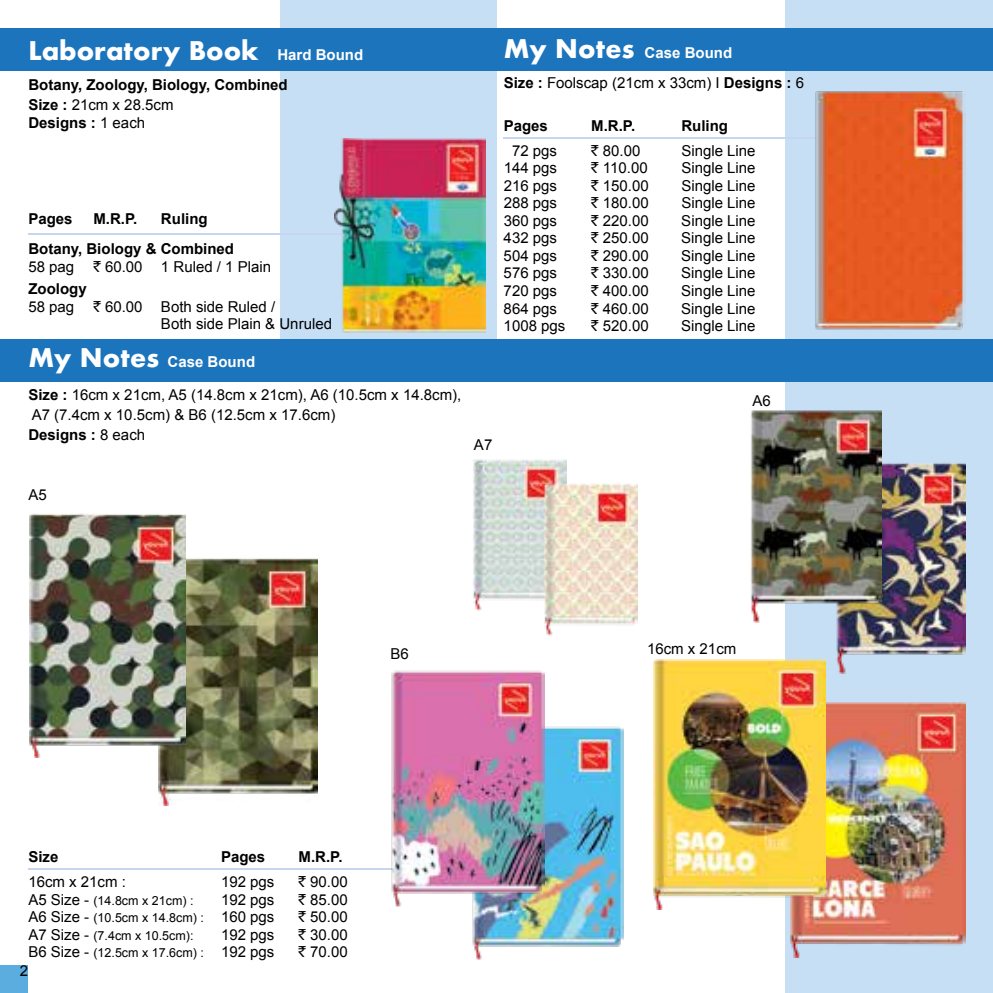
<style>
.page{position:relative;width:993px;height:993px;background:#fff}
.page>*{position:absolute;margin:0;border:0;box-sizing:border-box;transform-origin:0 0}
.t1{font:700 25px "Futura";color:#fff}
.t2{font:15px/17.5px "Arial";color:#000}
.t3{font:700 15px/20px "Arial";color:#000}
.t4{font:12.5px "Arial";color:#000}
.s1{font-family:"Arial";font-size:15px}
.s2{font-weight:400}
.s3{font-family:"Rupee Foradian"}
.s4{font-family:"Futura";font-weight:700;font-size:25px;color:#fff}
.s5{font-weight:700;color:#fff}
.s6{font-weight:700}
.s7{font-size:15px}
</style>
<div class="page">
<div style="left:280px;top:0;width:216px;height:351px;background:#c7dff4"></div>
<div style="left:785px;top:0;width:207px;height:992px;background:#c7dff4"></div>
<div style="left:0;top:28px;width:992px;height:43px;background:#1c75bc"></div>
<div style="left:0;top:339px;width:992px;height:42px;background:#1c75bc"></div>
<hr style="left:28px;top:233px;width:322px;height:2px;background:#c7d6ee">
<img style="left:334px;top:138px;width:151px;height:194px">
<hr style="left:503px;top:137px;width:354px;height:2px;background:#c7d6ee">
<img style="left:815px;top:91px;width:150px;height:239px">
<img style="left:158px;top:558px;width:159px;height:247px">
<hr style="left:28px;top:867px;width:440px;height:2px;background:#c7d6ee">
<img style="left:473px;top:459px;width:93px;height:151px">
<img style="left:543px;top:483px;width:94px;height:152px">
<img style="left:790px;top:702px;width:174px;height:255px">
<img style="left:653px;top:659px;width:171px;height:250px">
<img style="left:29px;top:513px;width:157px;height:244px">
<img style="left:836px;top:462px;width:129px;height:211px">
<img style="left:750px;top:410px;width:130px;height:212px">
<img style="left:472px;top:725px;width:151px;height:234px">
<img style="left:390px;top:670px;width:154px;height:237px">
<div style="left:0;top:964px;width:28px;height:28px;background:#5bacdf"></div>
<h1 class="t1" style="left:28px;top:33px;width:336px">Laboratory Book <span class="s1">Hard Bound</span></h1>
<p class="t3" style="left:28px;top:76px;width:261px">Botany, Zoology, Biology, Combined<br>Size : <span class="s2">21cm x 28.5cm</span></p>
<p class="t3" style="left:28px;top:113px;width:118px">Designs : <span class="s2">1 each</span></p>
<p class="t3" style="left:28px;top:204px;width:207px;line-height:30px;text-indent:132px">Ruling<br>Botany, Biology &amp; Combined</p>
<p class="t2" style="left:28px;top:258px;width:47px">58 pag</p>
<p class="t2" style="left:93px;top:258px;width:179px"><span class="s3">`</span> 60.00 1 Ruled / 1 Plain</p>
<p class="t3" style="left:28px;top:279px;width:60px">Zoology</p>
<p class="t2" style="left:28px;top:298px;width:47px">58 pag</p>
<p class="t2" style="left:161px;top:298px;width:172px;text-indent:-68px"><span class="s3">`</span> 60.00 Both side Ruled /<br>Both side Plain &amp; Unruled</p>
<p class="t3" style="left:28px;top:209px;width:46px">Pages</p>
<p class="t3" style="left:93px;top:209px;width:45px">M.R.P.</p>
<p class="t2" style="left:28px;top:345px;width:434px;line-height:32.5px"><span class="s4">My Notes</span> <span class="s5">Case Bound<br></span><span class="s6">Size :</span> 16cm x 21cm, A5 (14.8cm x 21cm), A6 (10.5cm x 14.8cm),</p>
<p class="t2" style="left:28px;top:404px;width:308px;line-height:20px">A7 (7.4cm x 10.5cm) &amp; B6 (12.5cm x 17.6cm)<br><span class="s6">Designs :</span> 8 each</p>
<p class="t2" style="left:503px;top:37px;width:302px;line-height:30px"><span class="s4">My Notes</span> <span class="s5">Case Bound<br></span><span class="s6">Size :</span> Foolscap (21cm x 33cm) I <span class="s6">Designs :</span> 6</p>
<p class="t3" style="left:503px;top:116px;width:46px">Pages</p>
<p class="t3" style="left:591px;top:116px;width:45px">M.R.P.</p>
<p class="t3" style="left:681px;top:116px;width:48px">Ruling</p>
<p class="t2" style="left:512px;top:142px;width:47px">72 pgs</p>
<p class="t2" style="left:591px;top:142px;width:51px"><span class="s3">`</span> 80.00</p>
<p class="t2" style="left:681px;top:142px;width:76px">Single Line</p>
<p class="t2" style="left:503px;top:159px;width:55px">144 pgs</p>
<p class="t2" style="left:591px;top:159px;width:58px"><span class="s3">`</span> 110.00</p>
<p class="t2" style="left:681px;top:159px;width:76px">Single Line</p>
<p class="t2" style="left:503px;top:177px;width:55px">216 pgs</p>
<p class="t2" style="left:591px;top:177px;width:59px"><span class="s3">`</span> 150.00</p>
<p class="t2" style="left:681px;top:177px;width:76px">Single Line</p>
<p class="t2" style="left:503px;top:194px;width:55px">288 pgs</p>
<p class="t2" style="left:591px;top:194px;width:59px"><span class="s3">`</span> 180.00</p>
<p class="t2" style="left:681px;top:194px;width:76px">Single Line</p>
<p class="t2" style="left:503px;top:212px;width:55px">360 pgs</p>
<p class="t2" style="left:591px;top:212px;width:59px"><span class="s3">`</span> 220.00</p>
<p class="t2" style="left:681px;top:212px;width:76px">Single Line</p>
<p class="t2" style="left:503px;top:229px;width:55px">432 pgs</p>
<p class="t2" style="left:591px;top:229px;width:59px"><span class="s3">`</span> 250.00</p>
<p class="t2" style="left:681px;top:229px;width:76px">Single Line</p>
<p class="t2" style="left:503px;top:247px;width:55px">504 pgs</p>
<p class="t2" style="left:591px;top:247px;width:59px"><span class="s3">`</span> 290.00</p>
<p class="t2" style="left:681px;top:247px;width:76px">Single Line</p>
<p class="t2" style="left:503px;top:264px;width:55px">576 pgs</p>
<p class="t2" style="left:591px;top:264px;width:59px"><span class="s3">`</span> 330.00</p>
<p class="t2" style="left:681px;top:264px;width:76px">Single Line</p>
<p class="t2" style="left:503px;top:282px;width:55px">720 pgs</p>
<p class="t2" style="left:591px;top:282px;width:59px"><span class="s3">`</span> 400.00</p>
<p class="t2" style="left:681px;top:282px;width:76px">Single Line</p>
<p class="t2" style="left:503px;top:299px;width:55px">864 pgs</p>
<p class="t2" style="left:591px;top:299px;width:59px"><span class="s3">`</span> 460.00</p>
<p class="t2" style="left:681px;top:299px;width:76px">Single Line</p>
<p class="t2" style="left:503px;top:317px;width:63px">1008 pgs</p>
<p class="t2" style="left:591px;top:317px;width:59px"><span class="s3">`</span> 520.00</p>
<p class="t2" style="left:681px;top:317px;width:76px">Single Line</p>
<p class="t2" style="left:474px;top:435px;width:20px">A7</p>
<p class="t2" style="left:752px;top:392px;width:20px">A6</p>
<p class="t2" style="left:28px;top:486px;width:20px">A5</p>
<p class="t2" style="left:390px;top:644px;width:20px">B6</p>
<p class="t2" style="left:647px;top:639px;width:91px">16cm x 21cm</p>
<p class="t3" style="left:28px;top:847px;width:32px">Size</p>
<p class="t3" style="left:221px;top:847px;width:46px">Pages</p>
<p class="t3" style="left:298px;top:847px;width:45px">M.R.P.</p>
<p class="t2" style="left:28px;top:872px;width:99px">16cm x 21cm :</p>
<p class="t2" style="left:221px;top:872px;width:55px">192 pgs</p>
<p class="t2" style="left:298px;top:872px;width:51px"><span class="s3">`</span> 90.00</p>
<p class="t4" style="left:28px;top:891px;width:167px"><span class="s7">A5 Size -</span> (14.8cm x 21cm) :</p>
<p class="t2" style="left:221px;top:890px;width:55px">192 pgs</p>
<p class="t2" style="left:298px;top:890px;width:51px"><span class="s3">`</span> 85.00</p>
<p class="t4" style="left:28px;top:909px;width:247px"><span class="s7">A6 Size -</span> (10.5cm x 14.8cm) : <span class="s7">160 pgs</span></p>
<p class="t2" style="left:298px;top:907px;width:51px"><span class="s3">`</span> 50.00</p>
<p class="t4" style="left:28px;top:926px;width:167px"><span class="s7">A7 Size -</span> (7.4cm x 10.5cm):</p>
<p class="t2" style="left:221px;top:925px;width:55px">192 pgs</p>
<p class="t2" style="left:298px;top:925px;width:51px"><span class="s3">`</span> 30.00</p>
<p class="t4" style="left:28px;top:944px;width:247px"><span class="s7">B6 Size -</span> (12.5cm x 17.6cm) : <span class="s7">192 pgs</span></p>
<p class="t2" style="left:298px;top:942px;width:51px"><span class="s3">`</span> 70.00</p>
<p class="t2" style="left:20px;top:961px;width:10px">2</p>
</div>
